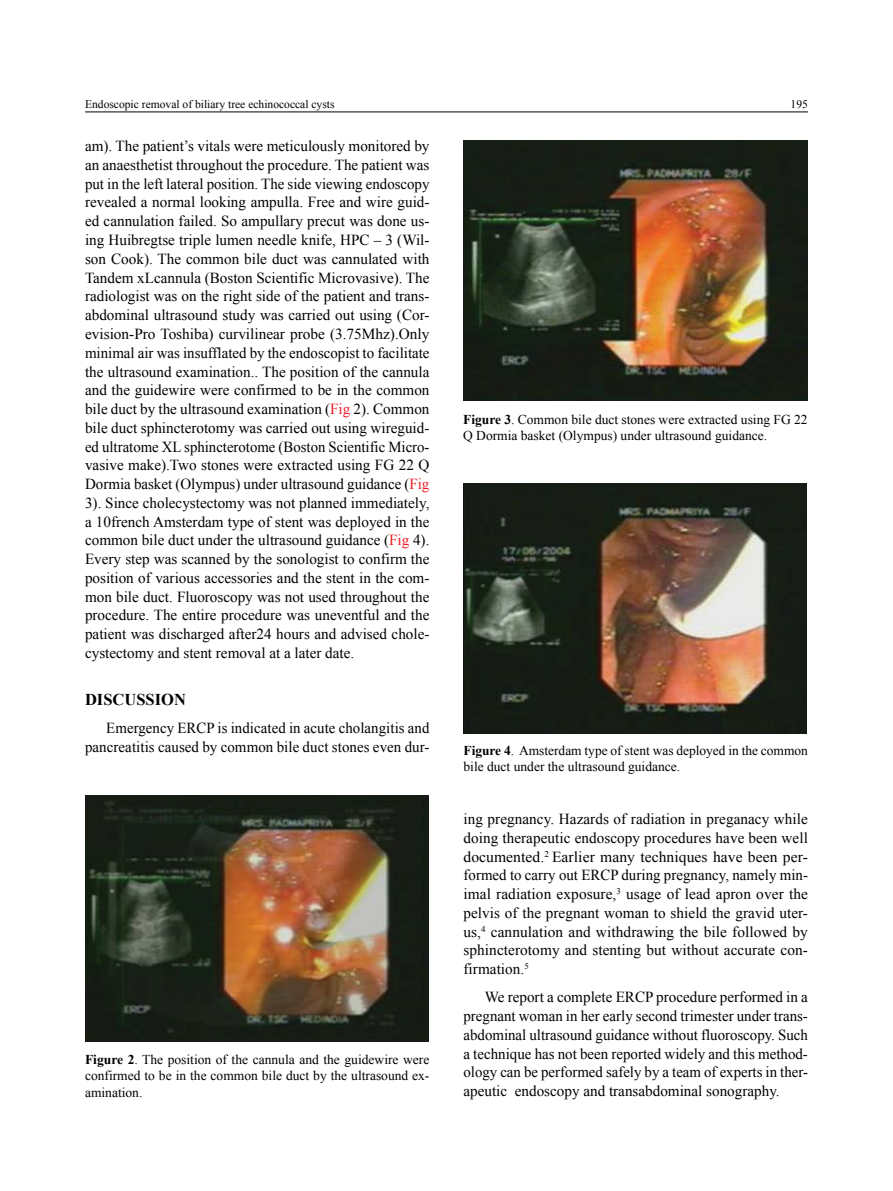
<style>
.page{position:relative;width:893px;height:1191px;background:#fff}
.page>*{position:absolute;margin:0;border:0;box-sizing:border-box;transform-origin:0 0}
.t1{font:700 16.5px "Times New Roman";color:#000}
.t2{font:15.3px/18.8px "Times New Roman";letter-spacing:.005em;color:#000;text-align:justify}
.t3{font:13.5px/16.5px "Times New Roman";color:#000}
.t4{font:11.55px "Times New Roman";color:#000}
.s1{color:#ed1c24}
.s2{font-weight:700}
</style>
<div class="page">
<hr style="left:85px;top:112px;width:723px;height:1px;background:#000">
<img style="left:85px;top:795px;width:343px;height:246px">
<img style="left:463px;top:484px;width:344px;height:249px">
<img style="left:463px;top:140px;width:345px;height:260px">
<p class="t4" style="left:85px;top:96px;width:251px">Endoscopic removal of biliary tree echinococcal cysts</p>
<p class="t4" style="left:791px;top:96px;width:19px">195</p>
<p class="t2" style="left:85px;top:136px;width:346px">am). The patient’s vitals were meticulously monitored by an anaesthetist throughout the procedure. The patient was put in the left lateral position. The side viewing endoscopy revealed a normal looking ampulla. Free and wire guid&shy;ed cannulation failed. S o ampullary precut was done us&shy;ing Huibregtse triple lumen needle knife, HPC – 3 (Wil&shy;son Cook). The common bile duct was cannulated with Tandem xLcannula (Boston S cientific Microvasive). The radiologist was on the right side of the patient and trans&shy;abdominal ultrasound study was carried out using (Cor&shy;evision-Pro Toshiba) curvilinear probe (3.75Mhz).Only minimal air was insufflated by the endoscopist to facilitate the ultrasound examination.. The position of the cannula and the guidewire were confirmed to be in the common bile duct by the ultrasound examination (<span class="s1">Fig</span> 2). Common bile duct sphincterotomy was carried out using wireguid&shy;ed ultratome XL sphincterotome (Boston S cientific Micro&shy;vasive make).Two stones were extracted using FG 22 Q Dormia basket (Olympus) under ultrasound guidance (<span class="s1">Fig </span>3). S ince cholecystectomy was not planned immediately, a 10french Amsterdam type of stent was deployed in the common bile duct under the ultrasound guidance (<span class="s1">Fig</span> 4).<br>Every step was scanned by the sonologist to confirm the position of various accessories and the stent in the com&shy;mon bile duct. Fluoroscopy was not used throughout the procedure. The entire procedure was uneventful and the patient was discharged after24 hours and advised chole&shy;cystectomy and stent removal at a later date.</p>
<p class="t1" style="left:85px;top:687px;width:102px">DISCUSSION</p>
<p class="t2" style="left:85px;top:718px;width:346px;text-align:right">Emergency ERCP is indicated in acute cholangitis and pancreatitis caused by common bile duct stones even dur-</p>
<p class="t3" style="left:463px;top:411px;width:346px"><span class="s2">Figure 3</span>. Common bile duct stones were extracted using FG 22<br>Q Dormia basket (Olympus) under ultrasound guidance.</p>
<p class="t3" style="left:463px;top:742px;width:346px"><span class="s2">Figure 4</span>. Amsterdam type of stent was deployed in the common bile duct under the ultrasound guidance.</p>
<p class="t3" style="left:85px;top:1050px;width:346px;text-align:justify"><span class="s2">Figure 2</span>. The position of the cannula and the guidewire were confirmed to be in the common bile duct by the ultrasound ex&shy;amination.</p>
<p class="t2" style="left:463px;top:809px;width:346px">ing pregnancy. Hazards of radiation in preganacy while doing therapeutic endoscopy procedures have been well documented.<sup>2</sup> Earlier many techniques have been per&shy;formed to carry out ERCP during pregnancy, namely min&shy;imal radiation exposure,<sup>3</sup> usage of lead apron over the pelvis of the pregnant woman to shield the gravid uter&shy;us,<sup>4</sup> cannulation and withdrawing the bile followed by sphincterotomy and stenting but without accurate con&shy;firmation.<sup>5</sup></p>
<p class="t2" style="left:463px;top:987px;width:346px;text-indent:21px">We report a complete ERCP procedure performed in a pregnant woman in her early second trimester under trans&shy;abdominal ultrasound guidance without fluoroscopy. Such a technique has not been reported widely and this method&shy;ology can be performed safely by a team of experts in ther&shy;apeutic endoscopy and transabdominal sonography.</p>
</div>
